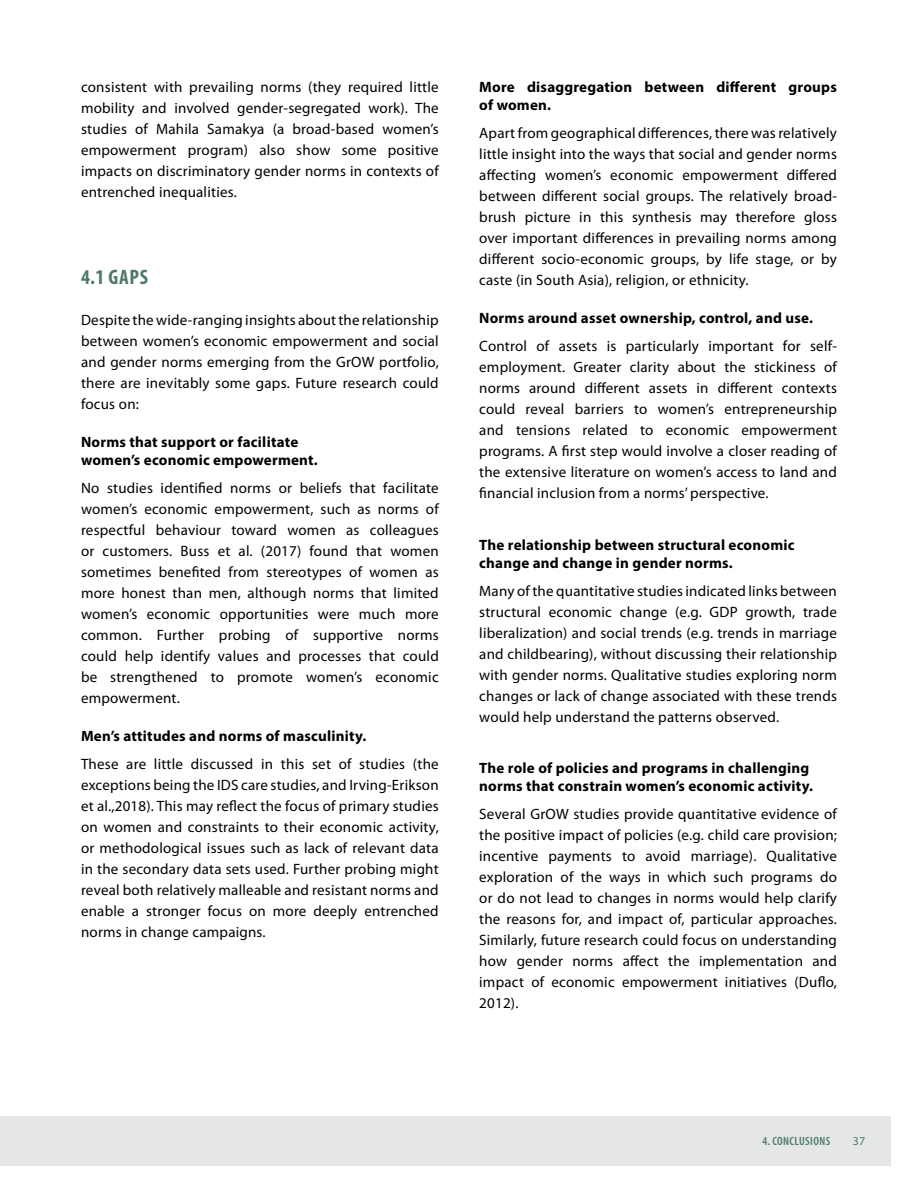
<style>
.page{position:relative;width:918px;height:1188px;background:#fff}
.page>*{position:absolute;margin:0;border:0;box-sizing:border-box;transform-origin:0 0}
.t1{font:700 condensed 21px "Myriad Pro";color:#4e776d}
.t2{font:15px/21px "Myriad Pro";letter-spacing:.015em;color:#000;text-align:justify}
.t3{font:700 15px/18px "Myriad Pro";letter-spacing:.015em;color:#000}
.t4{font:600 condensed 12px "Myriad Pro";letter-spacing:.035em;color:#4e776d}
.t5{font:12px "Myriad Pro";color:#4e776d}
</style>
<div class="page">
<div style="left:0;top:1116px;width:891px;height:49px;background:#e4e7e6"></div>
<p class="t2" style="left:81px;top:76px;width:359px">consistent with prevailing norms (they required little mobility and involved gender-segregated work). The studies of Mahila Samakya (a broad-based women’s empowerment program) also show some positive impacts on discriminatory gender norms in contexts of entrenched inequalities.</p>
<h1 class="t1" style="left:81px;top:264px;width:69px">4.1 GAPS</h1>
<p class="t2" style="left:81px;top:309px;width:359px">Despite the wide-ranging insights about the relationship between women’s economic empowerment and social and gender norms emerging from the GrOW portfolio, there are inevitably some gaps. Future research could focus on:</p>
<p class="t3" style="left:81px;top:433px;width:238px">Norms that support or facilitate women’s economic empowerment.</p>
<p class="t2" style="left:81px;top:477px;width:359px">No studies identified norms or beliefs that facilitate women’s economic empowerment, such as norms of respectful behaviour toward women as colleagues or customers. Buss et al. (2017) found that women sometimes benefited from stereotypes of women as more honest than men, although norms that limited women’s economic opportunities were much more common. Further probing of supportive norms could help identify values and processes that could be strengthened to promote women’s economic empowerment.</p>
<p class="t3" style="left:81px;top:727px;width:287px">Men’s attitudes and norms of masculinity.</p>
<p class="t2" style="left:81px;top:753px;width:359px">These are little discussed in this set of studies (the exceptions being the IDS care studies, and Irving-Erikson et al.,2018). This may reflect the focus of primary studies on women and constraints to their economic activity, or methodological issues such as lack of relevant data in the secondary data sets used. Further probing might reveal both relatively malleable and resistant norms and enable a stronger focus on more deeply entrenched norms in change campaigns.</p>
<p class="t3" style="left:479px;top:78px;width:359px">More disaggregation between different groups of women.</p>
<p class="t2" style="left:479px;top:122px;width:359px">Apart from geographical differences, there was relatively little insight into the ways that social and gender norms affecting women’s economic empowerment differed between different social groups. The relatively broad&shy;brush picture in this synthesis may therefore gloss over important differences in prevailing norms among different socio-economic groups, by life stage, or by caste (in South Asia), religion, or ethnicity.</p>
<p class="t3" style="left:479px;top:309px;width:335px">Norms around asset ownership, control, and use.</p>
<p class="t2" style="left:479px;top:335px;width:359px">Control of assets is particularly important for self&shy;employment. Greater clarity about the stickiness of norms around different assets in different contexts could reveal barriers to women’s entrepreneurship and tensions related to economic empowerment programs. A first step would involve a closer reading of the extensive literature on women’s access to land and financial inclusion from a norms’ perspective.</p>
<p class="t3" style="left:479px;top:535px;width:317px">The relationship between structural economic change and change in gender norms.</p>
<p class="t2" style="left:479px;top:580px;width:359px">Many of the quantitative studies indicated links between structural economic change (e.g. GDP growth, trade liberalization) and social trends (e.g. trends in marriage and childbearing), without discussing their relationship with gender norms. Qualitative studies exploring norm changes or lack of change associated with these trends would help understand the patterns observed.</p>
<p class="t3" style="left:479px;top:759px;width:335px">The role of policies and programs in challenging norms that constrain women’s economic activity.</p>
<p class="t2" style="left:479px;top:803px;width:359px">Several GrOW studies provide quantitative evidence of the positive impact of policies (e.g. child care provision; incentive payments to avoid marriage). Qualitative exploration of the ways in which such programs do or do not lead to changes in norms would help clarify the reasons for, and impact of, particular approaches.<br>Similarly, future research could focus on understanding how gender norms affect the implementation and impact of economic empowerment initiatives (Duflo, 2012).</p>
<p class="t4" style="left:762px;top:1134px;width:69px">4. CONCLUSIONS</p>
<p class="t5" style="left:853px;top:1134px;width:14px">37</p>
</div>
